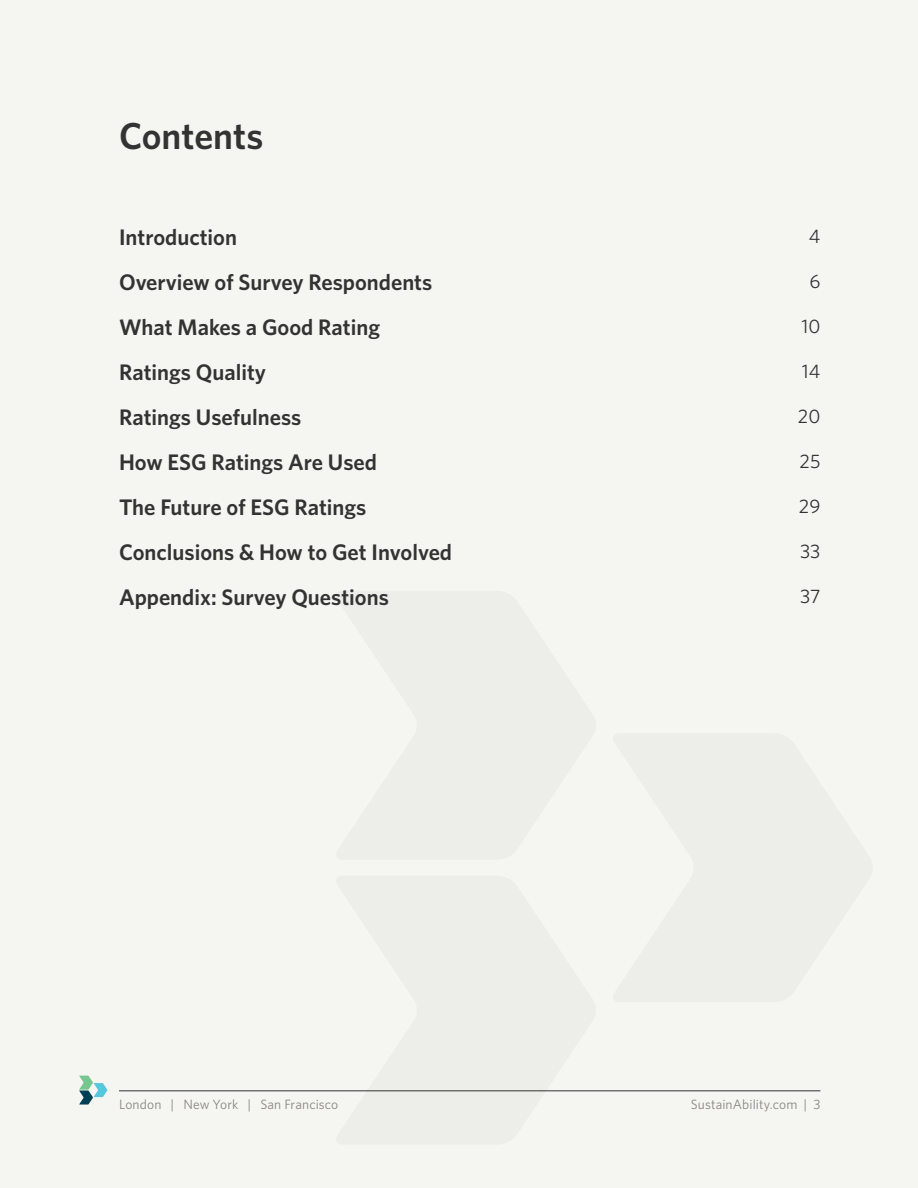
<style>
.page{position:relative;width:918px;height:1188px;background:#f5f5f1}
.page>*{position:absolute;margin:0;border:0;box-sizing:border-box;transform-origin:0 0}
.t1{font:600 37.5px "Whitney";color:#333}
.t2{font:600 22.5px/45px "Whitney";color:#333}
.t3{font:19.5px "Whitney";color:#333}
.t4{font:13.5px "Whitney";letter-spacing:.01em;color:#898684}
</style>
<div class="page">
<hr style="left:119px;top:1090px;width:701px;height:1px;background:#333">
<svg style="left:79px;top:1076px;width:28px;height:29px"></svg>
<h1 class="t1" style="left:119px;top:111px;width:146px">Contents</h1>
<p class="t2" style="left:119px;top:214px;width:335px">Introduction<br>Overview of Survey Respondents<br>What Makes a Good Rating<br>Ratings Quality<br>Ratings Usefulness<br>How ESG Ratings Are Used<br>The Future of ESG Ratings<br>Conclusions &amp; How to Get Involved<br>Appendix: Survey Questions</p>
<p class="t3" style="left:809px;top:223px;width:13px">4</p>
<p class="t3" style="left:809px;top:268px;width:13px">6</p>
<p class="t3" style="left:801px;top:313px;width:20px">10</p>
<p class="t3" style="left:802px;top:358px;width:20px">14</p>
<p class="t3" style="left:798px;top:403px;width:24px">20</p>
<p class="t3" style="left:800px;top:448px;width:22px">25</p>
<p class="t3" style="left:799px;top:493px;width:23px">29</p>
<p class="t3" style="left:800px;top:538px;width:22px">33</p>
<p class="t3" style="left:800px;top:583px;width:22px">37</p>
<p class="t4" style="left:119px;top:1096px;width:221px">London | New York | San Francisco</p>
<p class="t4" style="left:691px;top:1096px;width:131px">SustainAbility.com | 3</p>
</div>
